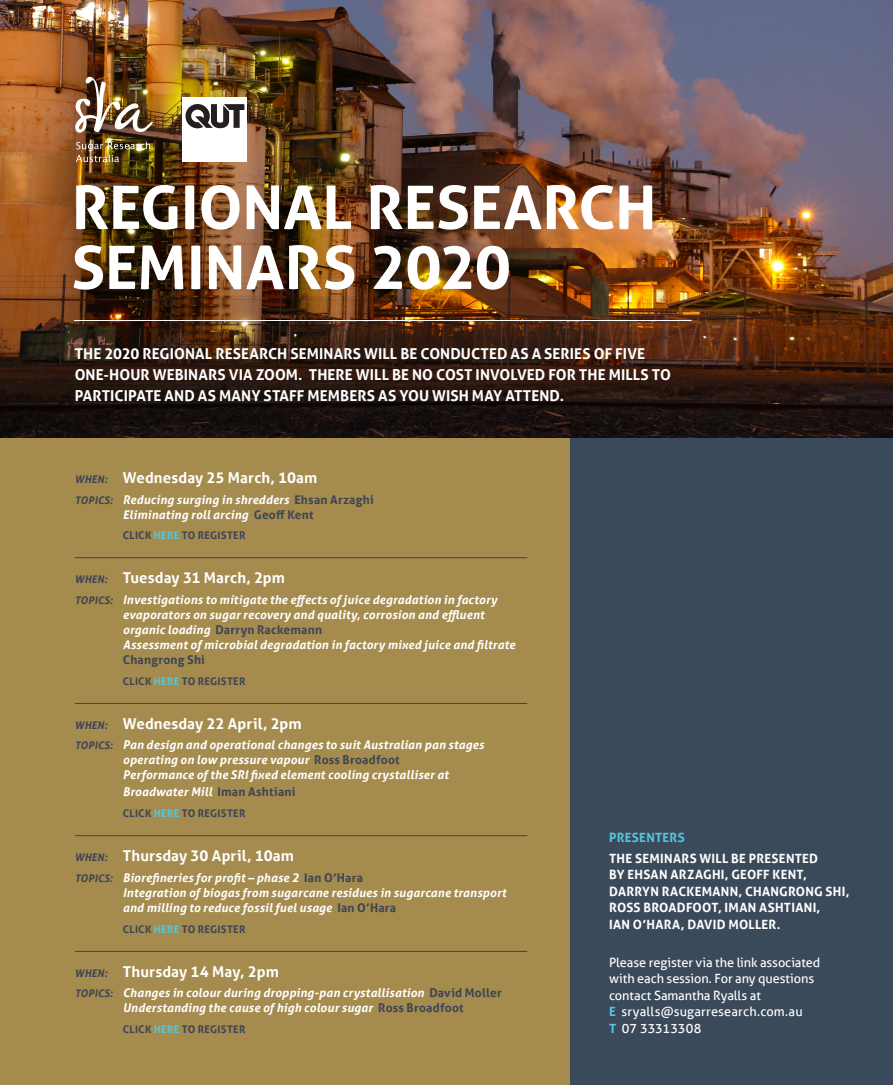
<style>
.page{position:relative;width:893px;height:1085px;background:#fff}
.page>*{position:absolute;margin:0;border:0;box-sizing:border-box;transform-origin:0 0}
.Heading_2{font:700 60px/60px "Aller";color:#fff}
.Invite_content{font:700 15px/21px "Aller";letter-spacing:.005em;color:#fff}
.Invite_content-2{font:700 12.75px/16.5px "Aller";letter-spacing:.025em;color:#fff}
.Invite_content-3{font:12.75px/16.5px "Aller";letter-spacing:-.005em;color:#fff}
.Invite_content-4{font:700 12.75px "Aller";letter-spacing:.02em;color:#54c7d9}
.topic{font:italic 700 12px/15px "Aller";letter-spacing:.01em;color:#fff}
.Invite_content-5{font:700 10.5px "Aller";letter-spacing:.025em;color:#3c4455}
.s1{font-style:italic;font-size:10.5px;color:#3c4455}
.s2{font-size:10.5px;color:#3c4455}
.s3{font-style:normal;color:#3c4455}
.s4{color:#54c7d9}
.s5{font-weight:700;color:#54c7d9}
</style>
<div class="page">
<div style="left:0;top:431px;width:571px;height:653px;background:#a58b4d"></div>
<div style="left:571px;top:431px;width:322px;height:653px;background:#3b4a5b"></div>
<img style="left:0;top:0;width:893px;height:437px">
<img style="left:75px;top:77px;width:78px;height:56px">
<svg style="left:76px;top:142px;width:74px;height:20px"></svg>
<div style="left:183px;top:98px;width:64px;height:64px;background:#fff"></div>
<svg style="left:185px;top:104px;width:59px;height:24px"></svg>
<hr style="left:75px;top:557px;width:452px;height:1px;background:#3c4455">
<hr style="left:75px;top:703px;width:452px;height:1px;background:#3c4455">
<hr style="left:75px;top:835px;width:452px;height:1px;background:#3c4455">
<hr style="left:75px;top:950px;width:452px;height:1px;background:#3c4455">
<hr style="left:74px;top:320px;width:618px;height:1px;background:#fff">
<p class="Heading_2" style="left:72px;top:177px;width:586px">REGIONAL RESEARCH<br>SEMINARS 2020</p>
<p class="Invite_content" style="left:75px;top:343px;width:598px">THE 2020 REGIONAL RESEARCH SEMINARS WILL BE CONDUCTED AS A SERIES OF FIVE<br>ONE-HOUR WEBINARS VIA ZOOM. THERE WILL BE NO COST INVOLVED FOR THE MILLS TO<br>PARTICIPATE AND AS MANY STAFF MEMBERS AS YOU WISH MAY ATTEND.</p>
<p class="Invite_content" style="left:75px;top:467px;width:244px"><span class="s1">WHEN:</span> Wednesday 25 March, 10am</p>
<p class="topic" style="left:75px;top:492px;width:300px"><span class="s2">TOPICS:</span> Reducing surging in shredders <span class="s3">Ehsan Arzaghi</span></p>
<p class="topic" style="left:123px;top:507px;width:192px">Eliminating roll arcing <span class="s3">Geoff Kent</span></p>
<p class="Invite_content-5" style="left:123px;top:528px;width:124px">CLICK <span class="s4">HERE</span> TO REGISTER</p>
<p class="Invite_content" style="left:75px;top:567px;width:212px"><span class="s1">WHEN:</span> Tuesday 31 March, 2pm</p>
<p class="topic" style="left:123px;top:591px;width:376px;text-indent:-48px"><span class="s2">TOPICS:</span> Investigations to mitigate the effects of juice degradation in factory evaporators on sugar recovery and quality, corrosion and effluent organic loading <span class="s3">Darryn Rackemann</span></p>
<p class="topic" style="left:123px;top:636px;width:394px">Assessment of microbial degradation in factory mixed juice and filtrate<br><span class="s3">Changrong Shi</span></p>
<p class="Invite_content-5" style="left:123px;top:674px;width:124px">CLICK <span class="s4">HERE</span> TO REGISTER</p>
<p class="Invite_content" style="left:75px;top:713px;width:228px"><span class="s1">WHEN:</span> Wednesday 22 April, 2pm</p>
<p class="topic" style="left:123px;top:737px;width:363px;text-indent:-48px"><span class="s2">TOPICS:</span> Pan design and operational changes to suit Australian pan stages operating on low pressure vapour <span class="s3">Ross Broadfoot</span></p>
<p class="topic" style="left:123px;top:766px;width:327px;line-height:16.5px">Performance of the SRI fixed element cooling crystalliser at<br>Broadwater Mill <span class="s3">Iman Ashtiani</span></p>
<p class="Invite_content-5" style="left:123px;top:806px;width:124px">CLICK <span class="s4">HERE</span> TO REGISTER</p>
<p class="Invite_content" style="left:75px;top:845px;width:221px"><span class="s1">WHEN:</span> Thursday 30 April, 10am</p>
<p class="topic" style="left:75px;top:869px;width:290px"><span class="s2">TOPICS:</span> Biorefineries for profit – phase 2 <span class="s3">Ian O’Hara</span></p>
<p class="topic" style="left:123px;top:884px;width:385px">Integration of biogas from sugarcane residues in sugarcane transport and milling to reduce fossil fuel usage <span class="s3">Ian O’Hara</span></p>
<p class="Invite_content-5" style="left:123px;top:922px;width:124px">CLICK <span class="s4">HERE</span> TO REGISTER</p>
<p class="Invite_content" style="left:75px;top:961px;width:206px"><span class="s1">WHEN:</span> Thursday 14 May, 2pm</p>
<p class="topic" style="left:75px;top:985px;width:429px"><span class="s2">TOPICS:</span> Changes in colour during dropping-pan crystallisation <span class="s3">David Moller</span></p>
<p class="topic" style="left:123px;top:1000px;width:342px">Understanding the cause of high colour sugar <span class="s3">Ross Broadfoot</span></p>
<p class="Invite_content-5" style="left:123px;top:1022px;width:124px">CLICK <span class="s4">HERE</span> TO REGISTER</p>
<p class="Invite_content-4" style="left:609px;top:829px;width:77px">PRESENTERS</p>
<p class="Invite_content-2" style="left:609px;top:849px;width:242px">THE SEMINARS WILL BE PRESENTED<br>BY EHSAN ARZAGHI, GEOFF KENT,<br>DARRYN RACKEMANN, CHANGRONG SHI,<br>ROSS BROADFOOT, IMAN ASHTIANI,<br>IAN O’HARA, DAVID MOLLER.</p>
<p class="Invite_content-3" style="left:609px;top:953px;width:213px">Please register via the link associated with each session. For any questions contact Samantha Ryalls at<br><span class="s5">E</span> sryalls@sugarresearch.com.au<br><span class="s5">T</span> 07 33313308</p>
</div>
